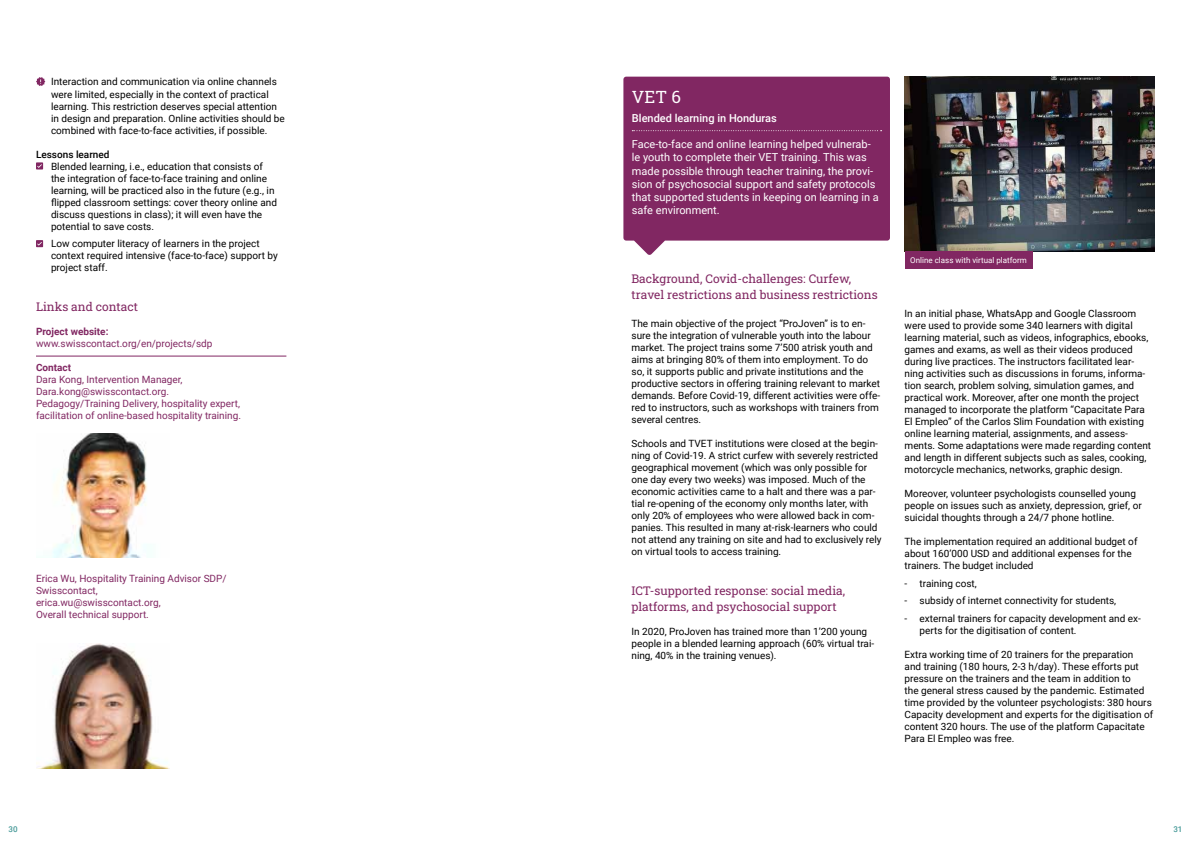
<style>
.page{position:relative;width:1191px;height:842px;background:#fff}
.page>*{position:absolute;margin:0;border:0;box-sizing:border-box;transform-origin:0 0}
.t1{font:17px "Roboto Slab";color:#fff}
.t2{font:12px/16px "Roboto Slab";color:#812762}
.t3{font:11px/13.2px "Roboto";color:#fff}
.t4{font:500 11px "Roboto";color:#fff}
.t5{font:10px/12px "Roboto";color:#000}
.t6{font:10px/12px "Roboto";color:#812762}
.t7{font:700 10px "Roboto";color:#812762}
.t8{font:500 10px "Roboto";color:#000}
.t9{font:8px "Roboto";color:#fff}
.t10{font:500 8px "Roboto";color:#469998}
</style>
<div class="page">
<hr style="left:36px;top:356px;width:250px;height:1px;background:#812762">
<svg style="left:36px;top:77px;width:9px;height:9px"></svg>
<svg style="left:36px;top:162px;width:7px;height:7px"></svg>
<div style="left:36px;top:240px;width:7px;height:7px;background:#812762"></div>
<svg style="left:37px;top:242px;width:5px;height:4px"></svg>
<img style="left:51px;top:433px;width:96px;height:125px">
<img style="left:36px;top:644px;width:133px;height:125px">
<svg style="left:623px;top:77px;width:267px;height:178px;fill:#812762"></svg>
<svg style="left:632px;top:130px;width:249px;height:1px"></svg>
<img style="left:904px;top:77px;width:251px;height:174px">
<div style="left:904px;top:252px;width:128px;height:17px;background:#812762"></div>
<p class="t5" style="left:51px;top:76px;width:235px">Interaction and communication via online channels were limited, especially in the context of practical learning. This restriction deserves special attention in design and preparation. Online activities should be combined with face-to-face activities, if possible.</p>
<p class="t8" style="left:36px;top:147px;width:75px">Lessons learned</p>
<p class="t5" style="left:51px;top:160px;width:227px">Blended learning, i.e., education that consists of the integration of face-to-face training and online learning, will be practiced also in the future (e.g., in flipped classroom settings: cover theory online and discuss questions in class); it will even have the potential to save costs.</p>
<p class="t5" style="left:51px;top:237px;width:228px">Low computer literacy of learners in the project context required intensive (face-to-face) support by project staff.</p>
<p class="t2" style="left:36px;top:298px;width:103px">Links and contact</p>
<p class="t7" style="left:36px;top:325px;width:74px">Project website:</p>
<p class="t6" style="left:36px;top:337px;width:178px">www.swisscontact.org/en/projects/sdp</p>
<p class="t7" style="left:36px;top:361px;width:37px">Contact</p>
<p class="t6" style="left:36px;top:373px;width:206px">Dara Kong, Intervention Manager, Dara.kong@swisscontact.org.<br>Pedagogy/Training Delivery, hospitality expert, facilitation of online-based hospitality training.</p>
<p class="t6" style="left:36px;top:572px;width:192px">Erica Wu, Hospitality Training Advisor SDP/<br>Swisscontact,<br>erica.wu@swisscontact.org,<br>Overall technical support.</p>
<h1 class="t1" style="left:632px;top:85px;width:50px">VET 6</h1>
<p class="t4" style="left:632px;top:110px;width:146px">Blended learning in Honduras</p>
<p class="t3" style="left:632px;top:137px;width:248px">Face-to-face and online learning helped vulnerab&shy;le youth to complete their VET training. This was made possible through teacher training, the provi&shy;sion of psychosocial support and safety protocols that supported students in keeping on learning in a safe environment.</p>
<p class="t2" style="left:631px;top:270px;width:248px">Background, Covid-challenges: Curfew, travel restrictions and business restrictions</p>
<p class="t5" style="left:631px;top:317px;width:250px">The main objective of the project “ProJoven” is to en&shy;sure the integration of vulnerable youth into the labour market. The project trains some 7’500 atrisk youth and aims at bringing 80% of them into employment. To do so, it supports public and private institutions and the productive sectors in offering training relevant to market demands. Before Covid-19, different activities were offe&shy;red to instructors, such as workshops with trainers from several centres.</p>
<p class="t5" style="left:631px;top:437px;width:252px">Schools and TVET institutions were closed at the begin&shy;ning of Covid-19. A strict curfew with severely restricted geographical movement (which was only possible for one day every two weeks) was imposed. Much of the economic activities came to a halt and there was a par&shy;tial re-opening of the economy only months later, with only 20% of employees who were allowed back in com&shy;panies. This resulted in many at-risk-learners who could not attend any training on site and had to exclusively rely on virtual tools to access training.</p>
<p class="t2" style="left:631px;top:582px;width:215px">ICT-supported response: social media, platforms, and psychosocial support</p>
<p class="t5" style="left:631px;top:625px;width:244px">In 2020, ProJoven has trained more than 1’200 young people in a blended learning approach (60% virtual trai&shy;ning, 40% in the training venues).</p>
<p class="t9" style="left:910px;top:255px;width:118px">Online class with virtual platform</p>
<p class="t5" style="left:904px;top:307px;width:248px">In an initial phase, WhatsApp and Google Classroom were used to provide some 340 learners with digital learning material, such as videos, infographics, ebooks, games and exams, as well as their videos produced during live practices. The instructors facilitated lear&shy;ning activities such as discussions in forums, informa&shy;tion search, problem solving, simulation games, and practical work. Moreover, after one month the project managed to incorporate the platform “Capacitate Para El Empleo” of the Carlos Slim Foundation with existing online learning material, assignments, and assess&shy;ments. Some adaptations were made regarding content and length in different subjects such as sales, cooking, motorcycle mechanics, networks, graphic design.</p>
<p class="t5" style="left:904px;top:487px;width:239px">Moreover, volunteer psychologists counselled young people on issues such as anxiety, depression, grief, or suicidal thoughts through a 24/7 phone hotline.</p>
<p class="t5" style="left:904px;top:535px;width:234px">The implementation required an additional budget of about 160’000 USD and additional expenses for the trainers. The budget included</p>
<p class="t5" style="left:904px;top:577px;width:74px">- training cost,</p>
<p class="t5" style="left:904px;top:594px;width:213px">- subsidy of internet connectivity for students,</p>
<p class="t5" style="left:919px;top:612px;width:223px;text-indent:-15px">- external trainers for capacity development and ex&shy;perts for the digitisation of content.</p>
<p class="t5" style="left:904px;top:648px;width:250px">Extra working time of 20 trainers for the preparation<br>and training (180 hours, 2-3 h/day). These efforts put pressure on the trainers and the team in addition to<br>the general stress caused by the pandemic. Estimated time provided by the volunteer psychologists: 380 hours Capacity development and experts for the digitisation of content 320 hours. The use of the platform Capacitate Para El Empleo was free.</p>
<p class="t10" style="left:9px;top:823px;width:11px">30</p>
<p class="t10" style="left:1173px;top:823px;width:11px">31</p>
</div>
